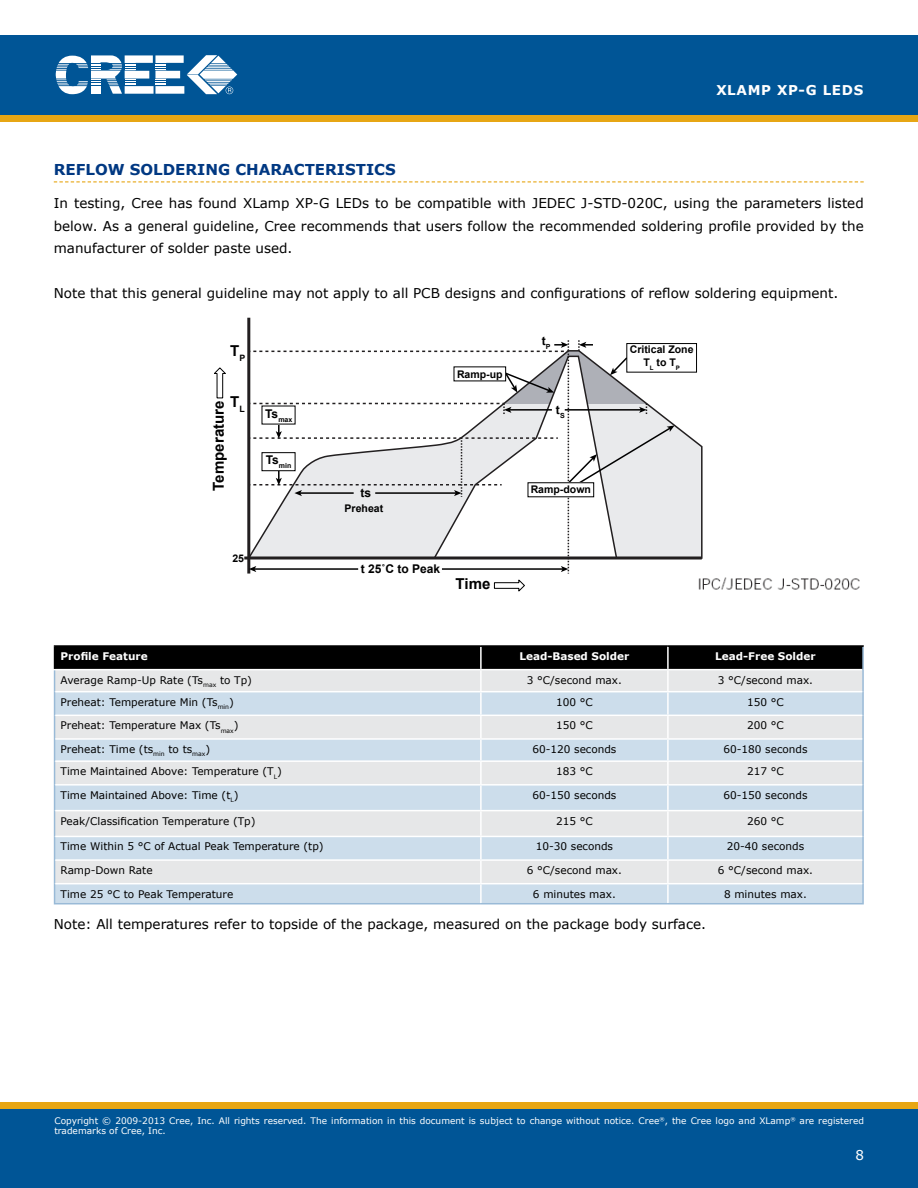
<style>
.page{position:relative;width:918px;height:1188px;background:#fff}
.page>*{position:absolute;margin:0;border:0;box-sizing:border-box;transform-origin:0 0}
.t1{font:700 15px "Verdana";color:#003882}
.t2{font:700 15px "Arial";color:#000}
.t3{font:13.5px/22.5px "Verdana";color:#000;text-align:justify}
.t4{font:700 13.5px "Verdana";letter-spacing:.05em;color:#fff}
.t5{font:13.5px "Verdana";color:#fff}
.t6{font:700 12px "Arial";color:#000}
.t7{font:10.5px "Verdana";color:#000}
.t8{font:700 10.5px "Verdana";color:#fff}
.t9{font:700 10.5px/12.6px "Arial";color:#000;text-align:center}
.t10{font:9px/10.8px "Verdana";color:#fff}
.t11{font:700 7.05px "Arial";color:#000}
</style>
<div class="page">
<div style="left:0;top:115px;width:918px;height:7px;background:#e7a614"></div>
<div style="left:0;top:35px;width:918px;height:80px;background:#005596"></div>
<svg style="left:56px;top:55px;width:181px;height:39px"></svg>
<div style="left:0;top:1108px;width:918px;height:80px;background:#005596"></div>
<div style="left:0;top:1102px;width:918px;height:6px;background:#e7a614"></div>
<svg style="left:54px;top:181px;width:810px;height:1px"></svg>
<hr style="left:481px;top:645px;width:187px;height:2px;background:#000">
<hr style="left:668px;top:645px;width:196px;height:2px;background:#000">
<hr style="left:54px;top:645px;width:427px;height:2px;background:#000">
<hr style="left:54px;top:903px;width:427px;height:1px;background:#99bad7">
<hr style="left:481px;top:903px;width:187px;height:1px;background:#99bad7">
<svg style="left:54px;top:646px;width:810px;height:257px;background:#c7cfd5"></svg>
<hr style="left:668px;top:883px;width:194px;height:1px;background:#fff">
<hr style="left:668px;top:903px;width:196px;height:1px;background:#99bad7">
<svg style="left:675px;top:425px;width:28px;height:134px;background:#dfdfe1"></svg>
<hr style="left:247px;top:318px;width:3px;height:256px;background:#221f20">
<svg style="left:244px;top:556px;width:458px;height:4px"></svg>
<svg style="left:249px;top:340px;width:426px;height:252px"></svg>
<svg style="left:214px;top:367px;width:12px;height:32px"></svg>
<div style="left:528px;top:483px;width:66px;height:14px;background:#fff"></div>
<div style="left:454px;top:367px;width:52px;height:14px;background:#fff"></div>
<div style="left:627px;top:344px;width:70px;height:28px;background:#fff"></div>
<div style="left:626px;top:343px;width:71px;height:30px;border:1px solid #000"></div>
<div style="left:262px;top:406px;width:33px;height:18px;background:#fff"></div>
<div style="left:262px;top:453px;width:33px;height:18px;background:#fff"></div>
<div style="left:262px;top:452px;width:33px;height:19px;border:1px solid #000"></div>
<img style="left:698px;top:577px;width:162px;height:13px">
<p class="t4" style="left:716px;top:82px;width:149px">XLamp xp-g leds</p>
<h1 class="t1" style="left:54px;top:160px;width:343px">Reflow Soldering Characteristics</h1>
<p class="t3" style="left:54px;top:192px;width:811px">In testing, Cree has found XLamp XP-G LEDs to be compatible with JEDEC J-STD-020C, using the parameters listed below. As a general guideline, Cree recommends that users follow the recommended soldering profile provided by the manufacturer of solder paste used.</p>
<p class="t3" style="left:54px;top:282px;width:786px">Note that this general guideline may not apply to all PCB designs and configurations of reflow soldering equipment.</p>
<h1 class="t2" style="left:230px;top:341px;width:17px">T<sub>P</sub></h1>
<h1 class="t2" style="left:230px;top:392px;width:16px">T<sub>L</sub></h1>
<h1 class="t2" style="left:208px;top:491px;width:92px;rotate:-90deg">Temperature</h1>
<p class="t11" style="left:265px;top:415px;width:29px"><sup>Ts</sup>max</p>
<p class="t11" style="left:266px;top:461px;width:27px"><sup>Ts</sup>min</p>
<p class="t9" style="left:232px;top:552px;width:13px">25</p>
<p class="t9" style="left:457px;top:368px;width:47px">Ramp-up</p>
<p class="t6" style="left:360px;top:485px;width:12px">ts</p>
<p class="t9" style="left:345px;top:502px;width:40px">Preheat</p>
<p class="t6" style="left:361px;top:560px;width:81px">t 25˚C to Peak</p>
<h1 class="t2" style="left:456px;top:574px;width:36px">Time</h1>
<p class="t6" style="left:542px;top:333px;width:10px">t<sub>P</sub></p>
<p class="t6" style="left:556px;top:402px;width:10px">t<sub>S</sub></p>
<p class="t9" style="left:531px;top:483px;width:62px">Ramp-down</p>
<p class="t9" style="left:630px;top:344px;width:65px">Critical Zone<br>T<sub>L</sub> to T<sub>P</sub></p>
<p class="t8" style="left:61px;top:650px;width:89px">Profile Feature</p>
<p class="t8" style="left:519px;top:650px;width:111px">Lead-Based Solder</p>
<p class="t8" style="left:715px;top:650px;width:102px">Lead-Free Solder</p>
<p class="t7" style="left:61px;top:673px;width:193px">Average Ramp-Up Rate (Ts<sub>max</sub> to Tp)</p>
<p class="t7" style="left:527px;top:673px;width:97px">3 °C/second max.</p>
<p class="t7" style="left:718px;top:673px;width:97px">3 °C/second max.</p>
<p class="t7" style="left:61px;top:695px;width:175px">Preheat: Temperature Min (Ts<sub>min</sub>)</p>
<p class="t7" style="left:556px;top:695px;width:38px">100 °C</p>
<p class="t7" style="left:747px;top:695px;width:38px">150 °C</p>
<p class="t7" style="left:61px;top:719px;width:180px">Preheat: Temperature Max (Ts<sub>max</sub>)</p>
<p class="t7" style="left:556px;top:719px;width:38px">150 °C</p>
<p class="t7" style="left:747px;top:719px;width:38px">200 °C</p>
<p class="t7" style="left:61px;top:742px;width:151px">Preheat: Time (ts<sub>min</sub> to ts<sub>max</sub>)</p>
<p class="t7" style="left:532px;top:742px;width:86px">60-120 seconds</p>
<p class="t7" style="left:723px;top:742px;width:86px">60-180 seconds</p>
<p class="t7" style="left:61px;top:765px;width:223px">Time Maintained Above: Temperature (T<sub>L</sub>)</p>
<p class="t7" style="left:556px;top:765px;width:38px">183 °C</p>
<p class="t7" style="left:747px;top:765px;width:38px">217 °C</p>
<p class="t7" style="left:61px;top:788px;width:180px">Time Maintained Above: Time (t<sub>L</sub>)</p>
<p class="t7" style="left:532px;top:788px;width:86px">60-150 seconds</p>
<p class="t7" style="left:723px;top:788px;width:86px">60-150 seconds</p>
<p class="t7" style="left:61px;top:814px;width:197px">Peak/Classification Temperature (Tp)</p>
<p class="t7" style="left:556px;top:814px;width:38px">215 °C</p>
<p class="t7" style="left:747px;top:814px;width:38px">260 °C</p>
<p class="t7" style="left:61px;top:840px;width:265px">Time Within 5 °C of Actual Peak Temperature (tp)</p>
<p class="t7" style="left:536px;top:840px;width:79px">10-30 seconds</p>
<p class="t7" style="left:727px;top:840px;width:79px">20-40 seconds</p>
<p class="t7" style="left:61px;top:864px;width:94px">Ramp-Down Rate</p>
<p class="t7" style="left:527px;top:864px;width:97px">6 °C/second max.</p>
<p class="t7" style="left:718px;top:864px;width:97px">6 °C/second max.</p>
<p class="t7" style="left:61px;top:887px;width:174px">Time 25 °C to Peak Temperature</p>
<p class="t7" style="left:533px;top:887px;width:84px">6 minutes max.</p>
<p class="t7" style="left:724px;top:887px;width:84px">8 minutes max.</p>
<p class="t3" style="left:54px;top:912px;width:654px">Note: All temperatures refer to topside of the package, measured on the package body surface.</p>
<p class="t10" style="left:54px;top:1115px;width:811px">Copyright © 2009-2013 Cree, Inc. All rights reserved. The information in this document is subject to change without notice. Cree<sup>®</sup>, the Cree logo and XLamp<sup>®</sup> are registered trademarks of Cree, Inc.</p>
<p class="t5" style="left:855px;top:1146px;width:10px">8</p>
</div>
